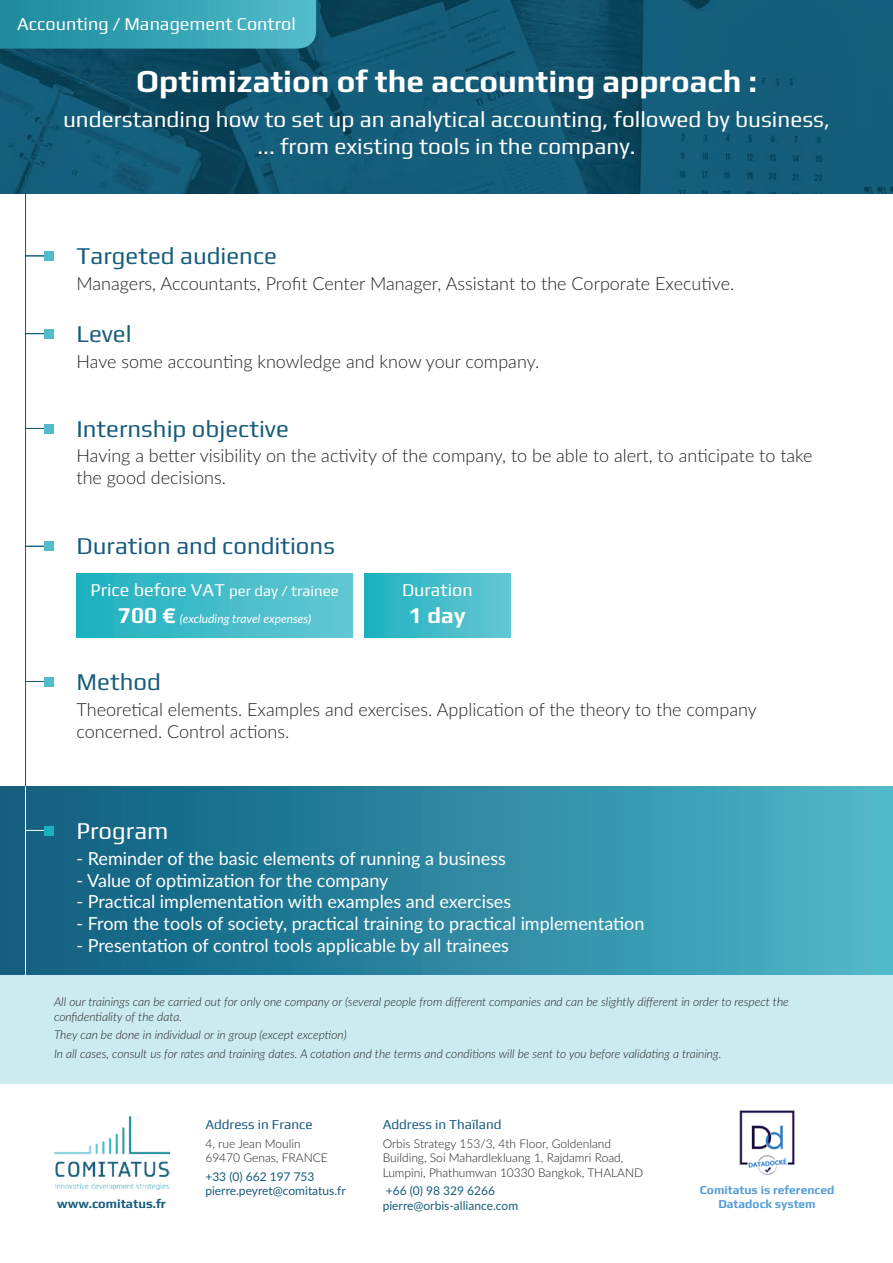
<style>
.page{position:relative;width:893px;height:1263px;background:#fff}
.page>*{position:absolute;margin:0;border:0;box-sizing:border-box;transform-origin:0 0}
.t1{font:700 31.5px "Play";color:#fff}
.t2{font:24px "Play";color:#175c7c}
.t3{font:24px "Play";color:#fff}
.t4{font:22.5px/27px "Play";color:#fff;text-align:center}
.t5{font:700 22.5px "Play";color:#fff}
.t6{font:300 18px/21.6px "Lato";color:#231f20}
.t7{font:18px "Lato";color:#fff}
.t8{font:18px "Play";color:#fff}
.t9{font:13.5px "Play";color:#175c7c}
.t10{font:700 12.75px "Play";color:#175c7c}
.t11{font:italic 300 12px/14.4px "Lato";color:#231f20}
.t12{font:300 12px/14.4px "Lato";color:#231f20}
.t13{font:12px/14.4px "Lato";color:#175c7c}
.t14{font:700 12px/14.4px "Play";color:#549ed6;text-align:center}
.t15{font:italic 12px "Lato";color:#fff}
.s1{font-size:15px}
.s2{font-family:"Play";font-weight:700;font-style:normal;font-size:22.5px}
</style>
<div class="page">
<img style="left:0;top:0;width:893px;height:193px">
<img style="left:54px;top:1116px;width:115px;height:74px">
<img style="left:739px;top:1110px;width:56px;height:66px">
<svg style="left:0;top:0;width:316px;height:49px;background:#35a1b1"></svg>
<hr style="left:25px;top:175px;width:1px;height:612px;background:#175c7c">
<div style="left:0;top:975px;width:893px;height:108px;background:#cbebf0"></div>
<div style="left:0;top:787px;width:893px;height:188px;background:linear-gradient(to right,#0d5b7c,#4eb7c8)"></div>
<svg style="left:26px;top:256px;width:19px;height:1px"></svg>
<div style="left:45px;top:251px;width:9px;height:10px;background:#53bbcb"></div>
<svg style="left:26px;top:333px;width:19px;height:1px"></svg>
<div style="left:45px;top:329px;width:9px;height:9px;background:#53bbcb"></div>
<svg style="left:26px;top:428px;width:19px;height:1px"></svg>
<div style="left:45px;top:424px;width:9px;height:9px;background:#53bbcb"></div>
<svg style="left:26px;top:546px;width:19px;height:1px"></svg>
<div style="left:45px;top:542px;width:9px;height:9px;background:#53bbcb"></div>
<svg style="left:26px;top:681px;width:19px;height:1px"></svg>
<div style="left:45px;top:677px;width:9px;height:9px;background:#53bbcb"></div>
<svg style="left:26px;top:830px;width:19px;height:1px"></svg>
<div style="left:45px;top:826px;width:9px;height:9px;background:#1cb1bf"></div>
<div style="left:77px;top:573px;width:276px;height:64px;background:linear-gradient(to right,#1eb1bf,#65c8d3)"></div>
<div style="left:364px;top:573px;width:147px;height:64px;background:linear-gradient(to right,#1eb1bf,#65c8d3)"></div>
<hr style="left:25px;top:787px;width:1px;height:188px;background:#fff">
<h3 class="t8" style="left:17px;top:11px;width:280px">Accounting / Management Control</h3>
<h1 class="t1" style="left:136px;top:59px;width:622px">Optimization of the accounting approach :</h1>
<h3 class="t4" style="left:63px;top:105px;width:768px">understanding how to set up an analytical accounting, followed by business, ... from existing tools in the company.</h3>
<h2 class="t2" style="left:77px;top:239px;width:202px">Targeted audience</h2>
<h3 class="t6" style="left:77px;top:272px;width:659px">Managers, Accountants, Profit Center Manager, Assistant to the Corporate Executive.</h3>
<h2 class="t2" style="left:77px;top:317px;width:57px">Level</h2>
<h3 class="t6" style="left:77px;top:350px;width:464px">Have some accounting knowledge and know your company.</h3>
<h2 class="t2" style="left:77px;top:412px;width:214px">Internship objective</h2>
<h3 class="t6" style="left:77px;top:445px;width:738px">Having a better visibility on the activity of the company, to be able to alert, to anticipate to take the good decisions.</h3>
<h2 class="t2" style="left:77px;top:529px;width:260px">Duration and conditions</h2>
<h3 class="t8" style="left:91px;top:578px;width:250px">Price before VAT <span class="s1">per day / trainee</span></h3>
<p class="t15" style="left:118px;top:610px;width:195px"><span class="s2">700 €</span> (excluding travel expenses)</p>
<h3 class="t8" style="left:402px;top:578px;width:72px">Duration</h3>
<h3 class="t5" style="left:409px;top:600px;width:58px">1 day</h3>
<h2 class="t2" style="left:77px;top:665px;width:86px">Method</h2>
<h3 class="t6" style="left:77px;top:698px;width:682px">Theoretical elements. Examples and exercises. Application of the theory to the company concerned. Control actions.</h3>
<h2 class="t3" style="left:77px;top:814px;width:94px">Program</h2>
<h3 class="t7" style="left:77px;top:846px;width:431px">- Reminder of the basic elements of running a business</h3>
<h3 class="t7" style="left:77px;top:867px;width:313px">- Value of optimization for the company</h3>
<h3 class="t7" style="left:77px;top:889px;width:436px">- Practical implementation with examples and exercises</h3>
<h3 class="t7" style="left:77px;top:910px;width:569px">- From the tools of society, practical training to practical implementation</h3>
<h3 class="t7" style="left:77px;top:932px;width:434px">- Presentation of control tools applicable by all trainees</h3>
<p class="t11" style="left:54px;top:994px;width:736px">All our trainings can be carried out for only one company or (several people from different companies and can be slightly different in order to respect the confidentiality of the data.</p>
<p class="t11" style="left:54px;top:1025px;width:669px;line-height:18.6px">They can be done in individual or in group (except exception)<br>In all cases, consult us for rates and training dates. A cotation and the terms and conditions will be sent to you before validating a training.</p>
<p class="t10" style="left:57px;top:1195px;width:110px">www.comitatus.fr</p>
<p class="t9" style="left:205px;top:1115px;width:109px">Address in France</p>
<p class="t12" style="left:205px;top:1136px;width:124px">4, rue Jean Moulin<br>69470 Genas, FRANCE</p>
<p class="t13" style="left:205px;top:1169px;width:142px">+33 (0) 662 197 753 pierre.peyret@comitatus.fr</p>
<p class="t9" style="left:383px;top:1115px;width:120px">Address in Thaïland</p>
<p class="t12" style="left:383px;top:1136px;width:262px">Orbis Strategy 153/3, 4th Floor, Goldenland<br>Building, Soi Mahardlekluang 1, Rajdamri Road,<br>Lumpini, Phathumwan 10330 Bangkok, THALAND</p>
<p class="t13" style="left:383px;top:1183px;width:137px">+66 (0) 98 329 6266 pierre@orbis-alliance.com</p>
<p class="t14" style="left:700px;top:1182px;width:136px">Comitatus is referenced<br>Datadock system</p>
</div>
